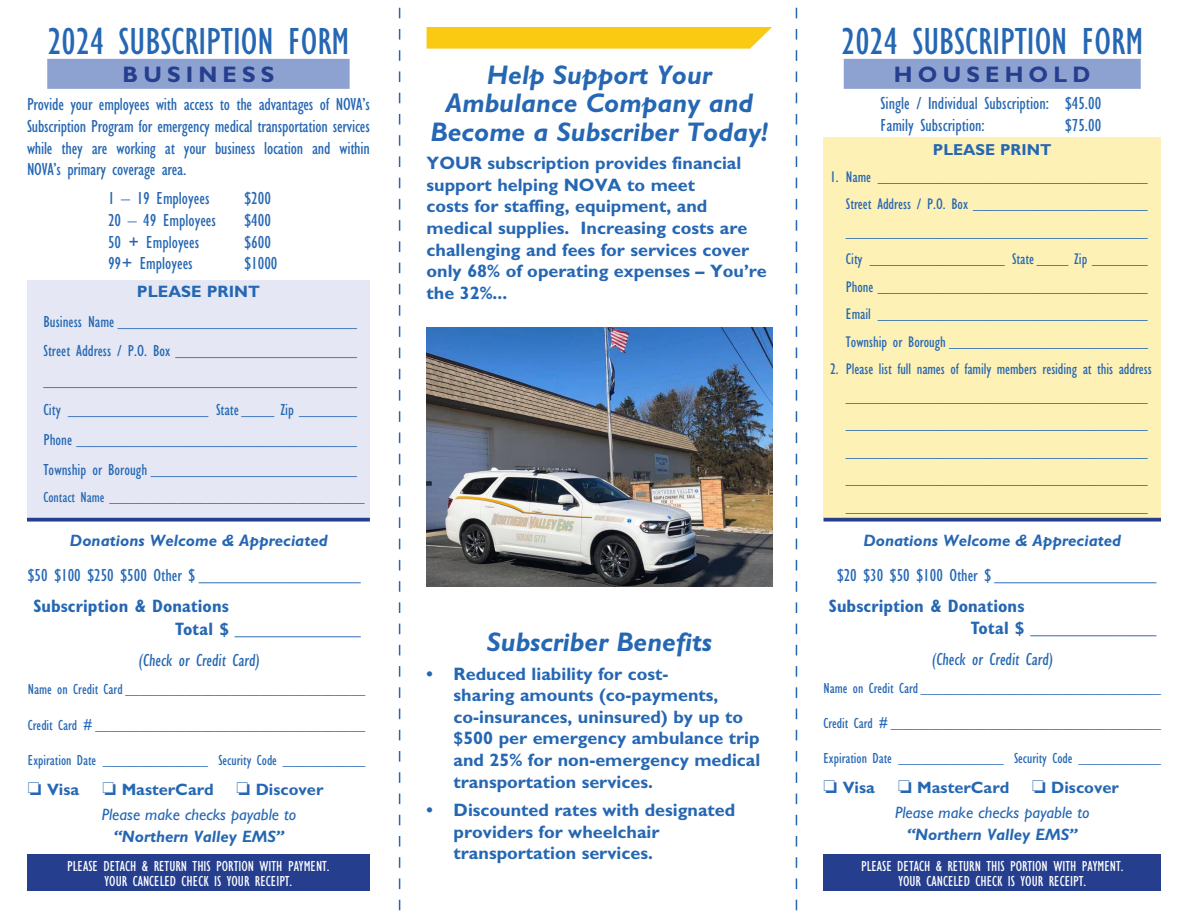
<style>
.page{position:relative;width:1188px;height:918px;background:#fff}
.page>*{position:absolute;margin:0;border:0;box-sizing:border-box;transform-origin:0 0}
.t1{font:condensed 39px "Gill Sans Std";color:#2567b3}
.t2{font:italic 700 27px/28.5px "Gill Sans Std";color:#2567b3;text-align:center}
.t3{font:700 22.5px "Gill Sans Std";letter-spacing:.23em;color:#253f8e}
.t4{font:700 18px/21.6px "Gill Sans Std";color:#2567b3}
.t5{font:condensed 18px/21.6px "Gill Sans Std";color:#2567b3;text-align:justify}
.t6{font:700 condensed 18px/22.2px "Gill Sans Std";color:#2567b3}
.t7{font:condensed 16.5px "Gill Sans Std";color:#2567b3}
.t8{font:italic 16.5px/22.5px "Gill Sans Std";color:#2567b3;text-align:center}
.t9{font:700 16.5px "Gill Sans Std";color:#2567b3}
.t10{font:italic 700 16.5px "Gill Sans Std";color:#2567b3}
.t11{font:condensed 15.9px "Gill Sans Std";color:#2567b3}
.t12{font:700 15.9px "Gill Sans Std";color:#2567b3}
.t13{font:condensed 15px "Gill Sans Std";color:#2567b3}
.t14{font:condensed 15px/15px "Gill Sans Std";color:#fff;text-align:center}
.s1{font-weight:400}
.s2{font-weight:700}
</style>
<div class="page">
<div style="left:824px;top:137px;width:337px;height:381px;background:#fdf1b6"></div>
<div style="left:27px;top:280px;width:343px;height:239px;background:#e5e8f4"></div>
<svg style="left:796px;top:7px;width:1px;height:904px"></svg>
<div style="left:844px;top:59px;width:297px;height:30px;background:#8ea2d2"></div>
<svg style="left:824px;top:518px;width:337px;height:4px"></svg>
<div style="left:47px;top:59px;width:303px;height:30px;background:#8ea2d2"></div>
<div style="left:824px;top:855px;width:337px;height:36px;background:#253f8e"></div>
<svg style="left:27px;top:518px;width:343px;height:4px"></svg>
<div style="left:27px;top:855px;width:343px;height:36px;background:#253f8e"></div>
<svg style="left:399px;top:7px;width:1px;height:904px"></svg>
<svg style="left:427px;top:27px;width:345px;height:22px;background:#facb1c"></svg>
<img style="left:427px;top:327px;width:345px;height:259px">
<p class="t1" style="left:47px;top:20px;width:304px">2024 SUBSCRIPTION FORM</p>
<p class="t3" style="left:122px;top:61px;width:153px">BUSINESS</p>
<p class="t5" style="left:27px;top:94px;width:344px">Provide your employees with access to the advantages of NOVA’s Subscription Program for emergency medical transportation services while they are working at your business location and within NOVA’s primary coverage area.</p>
<p class="t5" style="left:108px;top:188px;width:103px">1 – 19 Employees</p>
<p class="t5" style="left:244px;top:188px;width:28px">$200</p>
<p class="t5" style="left:108px;top:210px;width:110px">20 – 49 Employees</p>
<p class="t5" style="left:244px;top:210px;width:28px">$400</p>
<p class="t5" style="left:108px;top:231px;width:93px">50 + Employees</p>
<p class="t5" style="left:244px;top:231px;width:28px">$600</p>
<p class="t5" style="left:108px;top:253px;width:86px">99+ Employees</p>
<p class="t5" style="left:244px;top:253px;width:35px">$1000</p>
<p class="t9" style="left:137px;top:282px;width:125px">PLEASE PRINT</p>
<p class="t7" style="left:44px;top:312px;width:315px">Business Name _____________________________</p>
<p class="t7" style="left:44px;top:342px;width:315px">Street Address / P.O. Box ______________________</p>
<p class="t7" style="left:44px;top:371px;width:315px">______________________________________</p>
<p class="t7" style="left:44px;top:401px;width:315px">City _________________ State ____ Zip _______</p>
<p class="t7" style="left:44px;top:431px;width:315px">Phone __________________________________</p>
<p class="t7" style="left:44px;top:460px;width:315px">Township or Borough _________________________</p>
<p class="t13" style="left:44px;top:489px;width:323px">Contact Name __________________________________</p>
<p class="t10" style="left:70px;top:531px;width:259px">Donations Welcome &amp; Appreciated</p>
<p class="t5" style="left:28px;top:564px;width:335px">$50 $100 $250 $500 Other $ __________________</p>
<p class="t6" style="left:175px;top:595px;width:187px;text-indent:-142px">Subscription &amp; Donations<br>Total $ <span class="s1">______________</span></p>
<p class="t5" style="left:139px;top:650px;width:122px">(Check or Credit Card)</p>
<p class="t13" style="left:28px;top:681px;width:339px">Name on Credit Card ________________________________</p>
<p class="t13" style="left:28px;top:717px;width:339px">Credit Card # ____________________________________</p>
<p class="t13" style="left:28px;top:752px;width:339px">Expiration Date ______________ Security Code ___________</p>
<p class="t9" style="left:28px;top:779px;width:53px">□ Visa</p>
<p class="t9" style="left:102px;top:779px;width:113px">□ MasterCard</p>
<p class="t9" style="left:236px;top:779px;width:88px">□ Discover</p>
<p class="t8" style="left:102px;top:803px;width:196px">Please make checks payable to <span class="s2">“Northern Valley EMS”</span></p>
<p class="t14" style="left:67px;top:858px;width:264px">PLEASE DETACH &amp; RETURN THIS PORTION WITH PAYMENT.<br>YOUR CANCELED CHECK IS YOUR RECEIPT.</p>
<p class="t2" style="left:431px;top:61px;width:339px">Help Support Your<br>Ambulance Company and<br>Become a Subscriber Today!</p>
<p class="t4" style="left:427px;top:152px;width:342px">YOUR subscription provides financial support helping NOVA to meet<br>costs for staffing, equipment, and medical supplies. Increasing costs are challenging and fees for services cover only 68% of operating expenses – You’re the 32%...</p>
<p class="t2" style="left:487px;top:628px;width:227px">Subscriber Benefits</p>
<p class="t4" style="left:454px;top:663px;width:308px;text-indent:-27px">• Reduced liability for cost-<br>sharing amounts (co-payments, co-insurances, uninsured) by up to $500 per emergency ambulance trip and 25% for non-emergency medical transportation services.</p>
<p class="t4" style="left:454px;top:799px;width:283px;text-indent:-27px">• Discounted rates with designated providers for wheelchair transportation services.</p>
<p class="t1" style="left:841px;top:20px;width:304px">2024 SUBSCRIPTION FORM</p>
<p class="t3" style="left:894px;top:61px;width:198px">HOUSEHOLD</p>
<p class="t5" style="left:881px;top:93px;width:222px">Single / Individual Subscription: $45.00</p>
<p class="t5" style="left:881px;top:115px;width:106px">Family Subscription:</p>
<p class="t5" style="left:1065px;top:115px;width:38px">$75.00</p>
<p class="t12" style="left:933px;top:140px;width:120px">PLEASE PRINT</p>
<p class="t11" style="left:830px;top:168px;width:319px">1. Name __________________________________</p>
<p class="t11" style="left:846px;top:196px;width:304px">Street Address / P.O. Box ______________________</p>
<p class="t11" style="left:846px;top:223px;width:304px">______________________________________</p>
<p class="t11" style="left:846px;top:251px;width:304px">City _________________ State ____ Zip _______</p>
<p class="t11" style="left:846px;top:278px;width:304px">Phone __________________________________</p>
<p class="t11" style="left:846px;top:306px;width:304px">Email __________________________________</p>
<p class="t11" style="left:846px;top:333px;width:304px">Township or Borough _________________________</p>
<p class="t11" style="left:830px;top:360px;width:323px">2. Please list full names of family members residing at this address</p>
<p class="t11" style="left:846px;top:388px;width:304px">______________________________________</p>
<p class="t11" style="left:846px;top:415px;width:304px">______________________________________</p>
<p class="t11" style="left:846px;top:443px;width:304px">______________________________________</p>
<p class="t11" style="left:846px;top:470px;width:304px">______________________________________</p>
<p class="t11" style="left:846px;top:498px;width:304px">______________________________________</p>
<p class="t10" style="left:863px;top:531px;width:259px">Donations Welcome &amp; Appreciated</p>
<p class="t5" style="left:837px;top:564px;width:321px">$20 $30 $50 $100 Other $ __________________</p>
<p class="t6" style="left:971px;top:595px;width:187px;text-indent:-142px">Subscription &amp; Donations<br>Total $ <span class="s1">______________</span></p>
<p class="t5" style="left:932px;top:649px;width:122px">(Check or Credit Card)</p>
<p class="t13" style="left:824px;top:680px;width:339px">Name on Credit Card ________________________________</p>
<p class="t13" style="left:824px;top:715px;width:339px">Credit Card # ____________________________________</p>
<p class="t13" style="left:824px;top:750px;width:339px">Expiration Date ______________ Security Code ___________</p>
<p class="t9" style="left:824px;top:778px;width:53px">□ Visa</p>
<p class="t9" style="left:898px;top:778px;width:113px">□ MasterCard</p>
<p class="t9" style="left:1032px;top:778px;width:88px">□ Discover</p>
<p class="t8" style="left:895px;top:801px;width:196px">Please make checks payable to <span class="s2">“Northern Valley EMS”</span></p>
<p class="t14" style="left:861px;top:858px;width:264px">PLEASE DETACH &amp; RETURN THIS PORTION WITH PAYMENT.<br>YOUR CANCELED CHECK IS YOUR RECEIPT.</p>
</div>
